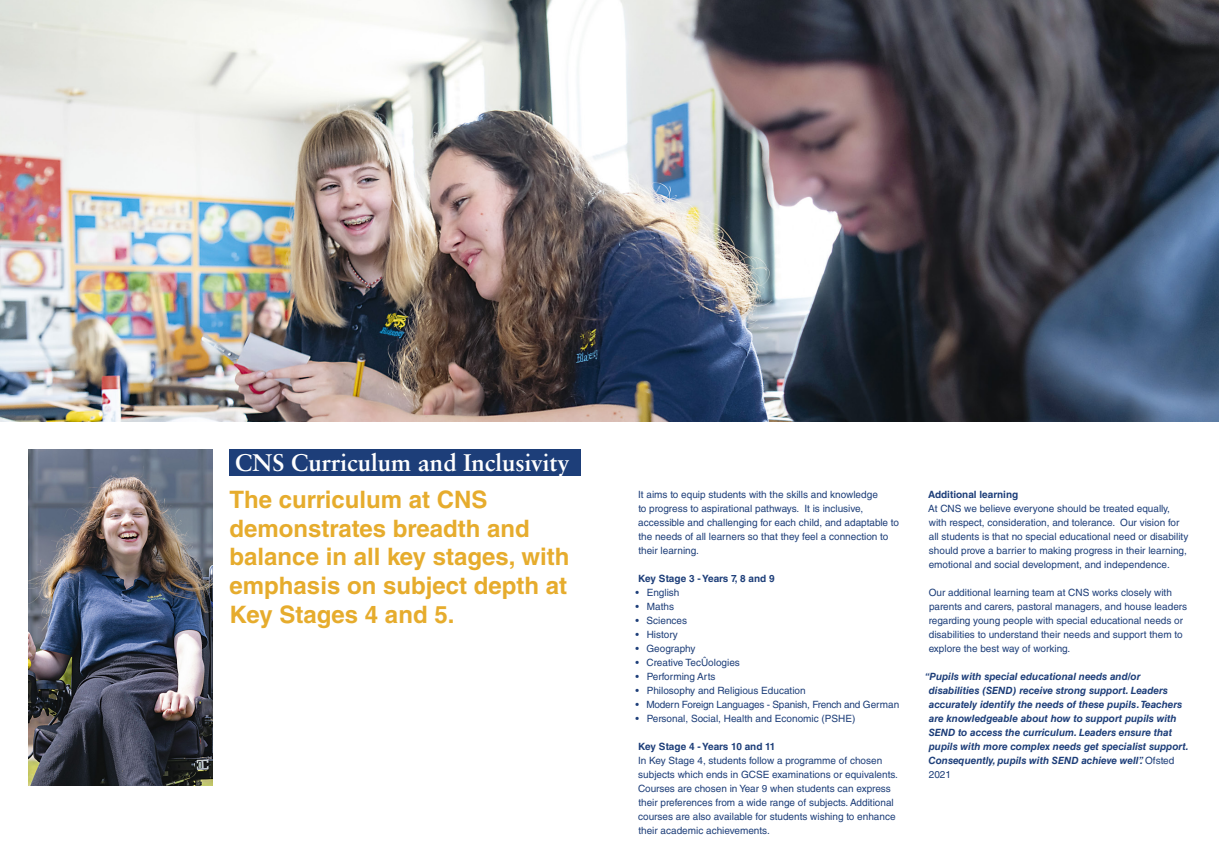
<style>
.page{position:relative;width:1219px;height:865px;background:#fff}
.page>*{position:absolute;margin:0;border:0;box-sizing:border-box;transform-origin:0 0}
.t1{font:700 24px/28.8px "Helvetica LT Std";color:#e6ac2d}
.t2{font:700 24px "Sabon LT Std";color:#fff}
.t3{font:10px/14px "Helvetica LT Std";color:#1d3e79}
.t4{font:italic 700 10px/14px "Helvetica LT Std";color:#1d3e79}
.t5{font:700 10px "Helvetica LT Std";color:#1d3e79}
.t6{font:10px "Helvetica LT Std";letter-spacing:-.02em;color:#1d3e79}
.s1{font-weight:400;font-style:normal}
</style>
<div class="page">
<div style="left:230px;top:449px;width:351px;height:27px;background:#1d3e79"></div>
<img style="left:28px;top:449px;width:185px;height:336px">
<img style="left:0;top:0;width:1219px;height:421px">
<h1 class="t2" style="left:235px;top:447px;width:336px">CNS Curriculum and Inclusivity</h1>
<h1 class="t1" style="left:230px;top:484px;width:341px">The curriculum at CNS demonstrates breadth and balance in all key stages, with emphasis on subject depth at<br>Key Stages 4 and 5.</h1>
<p class="t3" style="left:638px;top:487px;width:262px">It aims to equip students with the skills and knowledge<br>to progress to aspirational pathways. It is inclusive, accessible and challenging for each child, and adaptable to the needs of all learners so that they feel a connection to their learning.</p>
<p class="t5" style="left:638px;top:572px;width:138px">Key Stage 3 - Years 7, 8 and 9</p>
<p class="t3" style="left:636px;top:585px;width:45px">• English</p>
<p class="t3" style="left:636px;top:599px;width:40px">• Maths</p>
<p class="t3" style="left:636px;top:613px;width:53px">• Sciences</p>
<p class="t3" style="left:636px;top:627px;width:44px">• History</p>
<p class="t3" style="left:636px;top:641px;width:61px">• Geography</p>
<p class="t3" style="left:636px;top:655px;width:106px">• Creative Technologies</p>
<p class="t3" style="left:636px;top:669px;width:81px">• Performing Arts</p>
<p class="t3" style="left:636px;top:683px;width:172px">• Philosophy and Religious Education</p>
<p class="t6" style="left:636px;top:698px;width:265px">• Modern Foreign Languages - Spanish, French and German</p>
<p class="t3" style="left:636px;top:711px;width:221px">• Personal, Social, Health and Economic (PSHE)</p>
<p class="t5" style="left:638px;top:740px;width:139px">Key Stage 4 - Years 10 and 11</p>
<p class="t3" style="left:638px;top:753px;width:262px">In Key Stage 4, students follow a programme of chosen subjects which ends in GCSE examinations or equivalents.<br>Courses are chosen in Year 9 when students can express their preferences from a wide range of subjects. Additional courses are also available for students wishing to enhance their academic achievements.</p>
<p class="t5" style="left:928px;top:488px;width:92px">Additional learning</p>
<p class="t3" style="left:928px;top:501px;width:262px">At CNS we believe everyone should be treated equally, with respect, consideration, and tolerance. Our vision for all students is that no special educational need or disability should prove a barrier to making progress in their learning, emotional and social development, and independence.</p>
<p class="t3" style="left:929px;top:585px;width:260px">Our additional learning team at CNS works closely with parents and carers, pastoral managers, and house leaders regarding young people with special educational needs or disabilities to understand their needs and support them to explore the best way of working.</p>
<p class="t4" style="left:929px;top:669px;width:261px;text-indent:-3px">“Pupils with special educational needs and/or disabilities (SEND) receive strong support. Leaders accurately identify the needs of these pupils. Teachers are knowledgeable about how to support pupils with SEND to access the curriculum. Leaders ensure that pupils with more complex needs get specialist support.<br>Consequently, pupils with SEND achieve well”. <span class="s1">Ofsted 2021</span></p>
</div>
